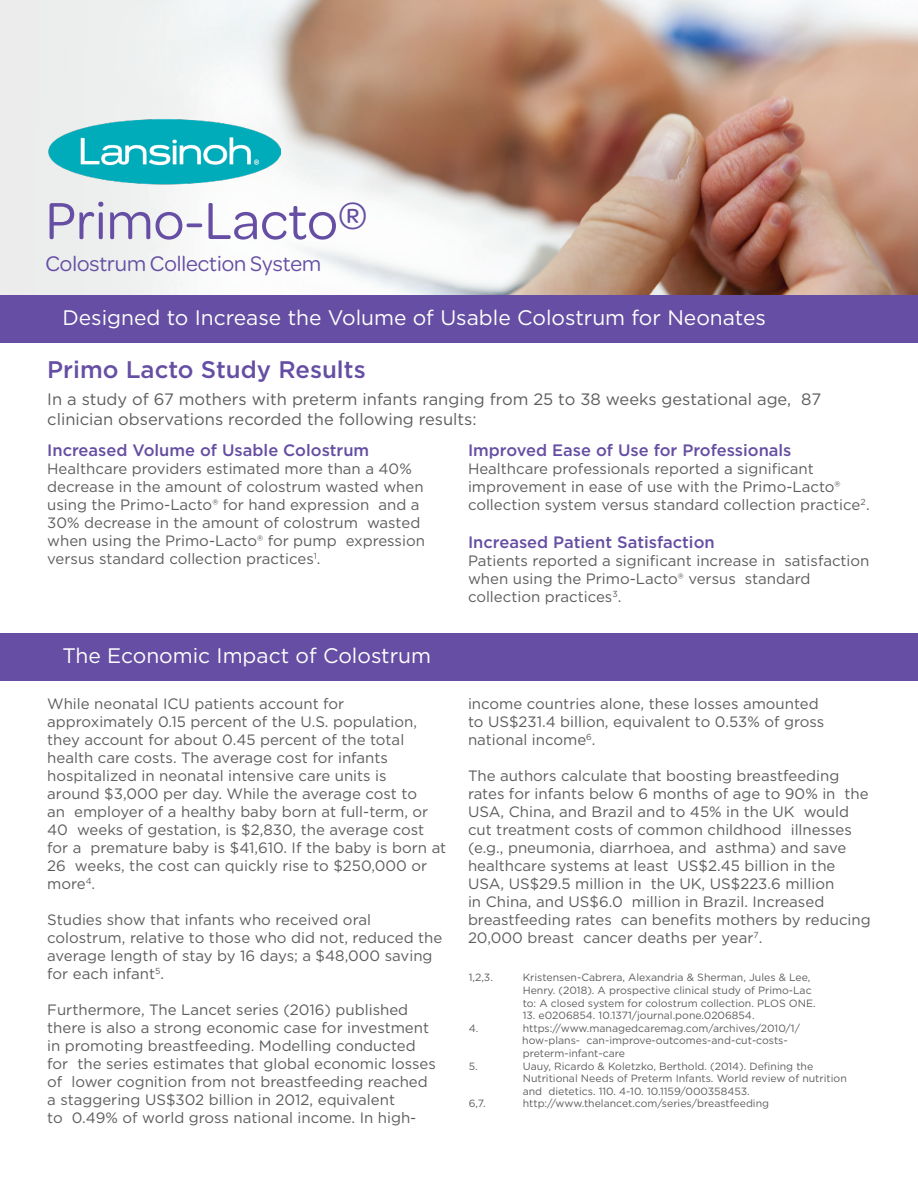
<style>
.page{position:relative;width:918px;height:1188px;background:#fff}
.page>*{position:absolute;margin:0;border:0;box-sizing:border-box;transform-origin:0 0}
.t1{font:55.5px "Omnes";color:#654ea3}
.Paragraph_Style_1{font:500 24px "Gotham";color:#654ea3}
.t2{font:22.5px "Omnes";color:#654ea3}
.t3{font:21px "Gotham";color:#fff}
.Paragraph_Style_1-2{font:16.5px/19.5px "Gotham";color:#5d5d5e}
.Paragraph_Style_1-3{font:500 16.5px "Gotham";color:#654ea3}
.Paragraph_Style_1-4{font:15px/18px "Gotham";color:#5d5d5e}
.t4{font:10.5px/12.6px "Gotham";color:#5d5d5e}
</style>
<div class="page">
<img style="left:0;top:0;width:918px;height:295px">
<img style="left:48px;top:117px;width:232px;height:69px">
<div style="left:0;top:295px;width:918px;height:47px;background:#654ea3"></div>
<div style="left:0;top:633px;width:918px;height:47px;background:#654ea3"></div>
<p class="t1" style="left:46px;top:183px;width:324px">Primo-Lacto<sup>®</sup></p>
<p class="t2" style="left:46px;top:248px;width:277px">Colostrum Collection System</p>
<p class="t3" style="left:62px;top:304px;width:705px">Designed to Increase the Volume of Usable Colostrum for Neonates</p>
<p class="Paragraph_Style_1" style="left:47px;top:354px;width:320px">Primo Lacto Study Results</p>
<p class="Paragraph_Style_1-2" style="left:47px;top:389px;width:776px">In a study of 67 mothers with preterm infants ranging from 25 to 38 weeks gestational age, 87 clinician observations recorded the following results:</p>
<p class="Paragraph_Style_1-3" style="left:47px;top:440px;width:324px">Increased Volume of Usable Colostrum</p>
<p class="Paragraph_Style_1-4" style="left:47px;top:460px;width:379px">Healthcare providers estimated more than a 40% decrease in the amount of colostrum wasted when using the Primo-Lacto® for hand expression and a 30% decrease in the amount of colostrum wasted when using the Primo-Lacto® for pump expression versus standard collection practices<sup>1</sup>.</p>
<p class="Paragraph_Style_1-3" style="left:468px;top:440px;width:325px">Improved Ease of Use for Professionals</p>
<p class="Paragraph_Style_1-4" style="left:468px;top:460px;width:403px">Healthcare professionals reported a significant improvement in ease of use with the Primo-Lacto® collection system versus standard collection practice<sup>2</sup>.</p>
<p class="Paragraph_Style_1-3" style="left:468px;top:532px;width:248px">Increased Patient Satisfaction</p>
<p class="Paragraph_Style_1-4" style="left:468px;top:552px;width:403px">Patients reported a significant increase in satisfaction when using the Primo-Lacto® versus standard collection practices<sup>3</sup>.</p>
<p class="t3" style="left:62px;top:643px;width:370px">The Economic Impact of Colostrum</p>
<p class="Paragraph_Style_1-4" style="left:47px;top:694px;width:401px">While neonatal ICU patients account for approximately 0.15 percent of the U.S. population, they account for about 0.45 percent of the total health care costs. The average cost for infants hospitalized in neonatal intensive care units is<br>around $3,000 per day. While the average cost to<br>an employer of a healthy baby born at full-term, or 40 weeks of gestation, is $2,830, the average cost for a premature baby is $41,610. If the baby is born at 26 weeks, the cost can quickly rise to $250,000 or more<sup>4</sup>.</p>
<p class="Paragraph_Style_1-4" style="left:47px;top:910px;width:397px">Studies show that infants who received oral colostrum, relative to those who did not, reduced the average length of stay by 16 days; a $48,000 saving for each infant<sup>5</sup>.</p>
<p class="Paragraph_Style_1-4" style="left:47px;top:1000px;width:390px">Furthermore, The Lancet series (2016) published there is also a strong economic case for investment in promoting breastfeeding. Modelling conducted for the series estimates that global economic losses of lower cognition from not breastfeeding reached a staggering US$302 billion in 2012, equivalent<br>to 0.49% of world gross national income. In high-</p>
<p class="Paragraph_Style_1-4" style="left:468px;top:694px;width:358px">income countries alone, these losses amounted to US$231.4 billion, equivalent to 0.53% of gross national income<sup>6</sup>.</p>
<p class="Paragraph_Style_1-4" style="left:468px;top:766px;width:404px">The authors calculate that boosting breastfeeding rates for infants below 6 months of age to 90% in the USA, China, and Brazil and to 45% in the UK would cut treatment costs of common childhood illnesses (e.g., pneumonia, diarrhoea, and asthma) and save healthcare systems at least US$2.45 billion in the USA, US$29.5 million in the UK, US$223.6 million<br>in China, and US$6.0 million in Brazil. Increased breastfeeding rates can benefits mothers by reducing 20,000 breast cancer deaths per year<sup>7</sup>.</p>
<p class="t4" style="left:469px;top:971px;width:26px">1,2,3.</p>
<p class="t4" style="left:523px;top:971px;width:294px">Kristensen-Cabrera, Alexandria &amp; Sherman, Jules &amp; Lee,<br>Henry. (2018). A prospective clinical study of Primo-Lac to: A closed system for colostrum collection. PLOS ONE.</p>
<p class="t4" style="left:523px;top:1009px;width:233px">13. e0206854. 10.1371/journal.pone.0206854.</p>
<p class="t4" style="left:469px;top:1022px;width:11px">4.</p>
<p class="t4" style="left:523px;top:1022px;width:279px">https://www.managedcaremag.com/archives/2010/1/</p>
<p class="t4" style="left:522px;top:1034px;width:267px">how-plans- can-improve-outcomes-and-cut-costs&shy;preterm-infant-care</p>
<p class="t4" style="left:469px;top:1059px;width:10px">5.</p>
<p class="t4" style="left:523px;top:1059px;width:292px">Uauy, Ricardo &amp; Koletzko, Berthold. (2014). Defining the</p>
<p class="t4" style="left:523px;top:1072px;width:326px">Nutritional Needs of Preterm Infants. World review of nutrition and dietetics. 110. 4-10. 10.1159/000358453.</p>
<p class="t4" style="left:469px;top:1097px;width:18px">6,7.</p>
<p class="t4" style="left:523px;top:1097px;width:248px">http://www.thelancet.com/series/breastfeeding</p>
</div>
